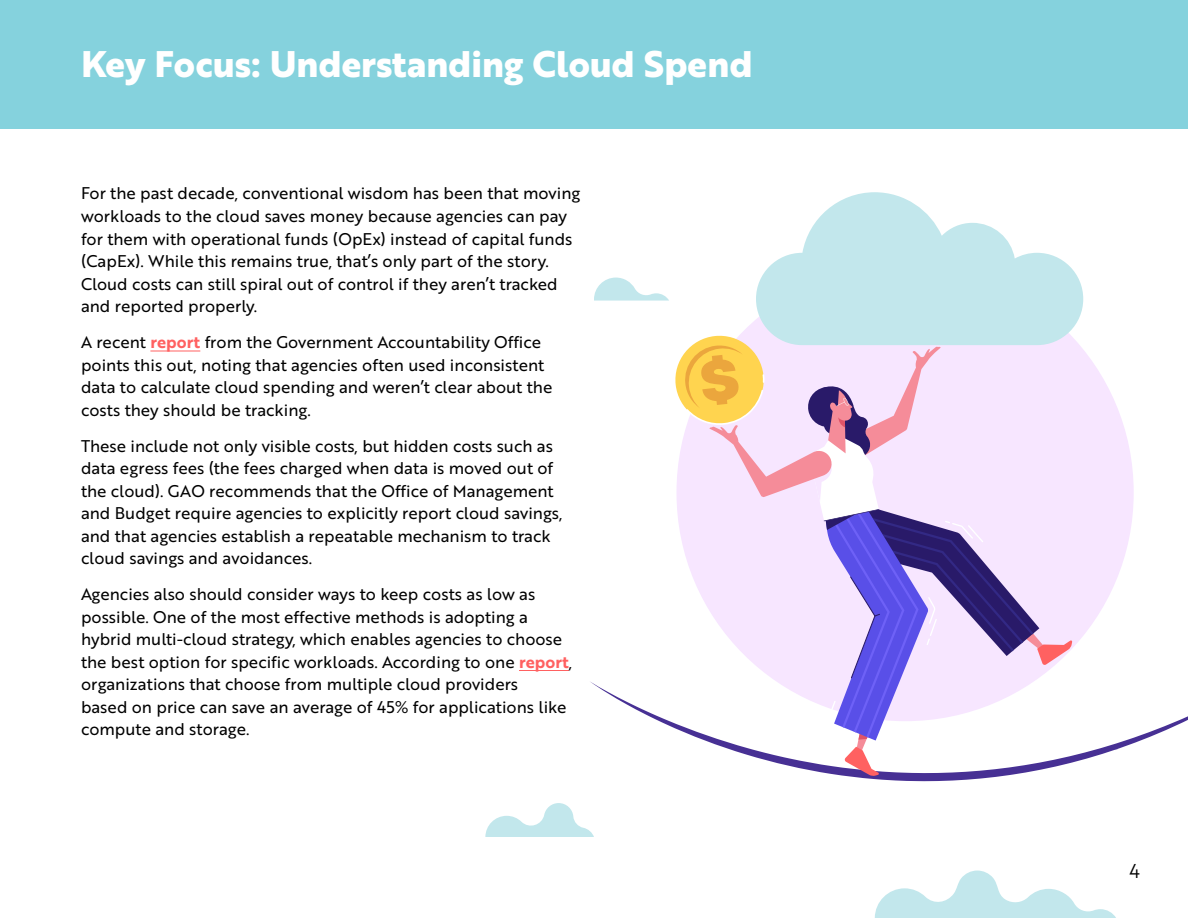
<style>
.page{position:relative;width:1188px;height:918px;background:#fff}
.page>*{position:absolute;margin:0;border:0;box-sizing:border-box;transform-origin:0 0}
.t1{font:700 36px "Brother 1816 Extra";color:#fff}
.t2{font:19.5px "Brother 1816 Book";color:#000}
.t3{font:16.5px/22.5px "Brother 1816 Regular";color:#000}
.s1{font-family:"Brother 1816 Bold";color:#ff6161}
</style>
<div class="page">
<hr style="left:150px;top:351px;width:50px;height:1px;background:#ff6161">
<hr style="left:519px;top:670px;width:50px;height:1px;background:#ff6161">
<div style="left:0;top:0;width:1188px;height:129px;background:#85d2dd"></div>
<svg style="left:485px;top:803px;width:109px;height:34px"></svg>
<svg style="left:875px;top:871px;width:241px;height:47px"></svg>
<div style="left:676px;top:264px;width:458px;height:457px;background:#f7e6ff;border-radius:50%"></div>
<svg style="left:590px;top:681px;width:598px;height:100px"></svg>
<svg style="left:594px;top:278px;width:75px;height:23px"></svg>
<svg style="left:673px;top:335px;width:399px;height:441px"></svg>
<svg style="left:756px;top:192px;width:327px;height:153px;fill:#c2e7ec"></svg>
<h1 class="t1" style="left:81px;top:36px;width:673px">Key Focus: Understanding Cloud Spend</h1>
<p class="t3" style="left:81px;top:182px;width:501px">For the past decade, conventional wisdom has been that moving workloads to the cloud saves money because agencies can pay for them with operational funds (OpEx) instead of capital funds (CapEx). While this remains true, that’s only part of the story.<br>Cloud costs can still spiral out of control if they aren’t tracked and reported properly.</p>
<p class="t3" style="left:81px;top:330px;width:473px">A recent <span class="s1">report</span> from the Government Accountability Office points this out, noting that agencies often used inconsistent data to calculate cloud spending and weren’t clear about the costs they should be tracking.</p>
<p class="t3" style="left:81px;top:434px;width:483px">These include not only visible costs, but hidden costs such as data egress fees (the fees charged when data is moved out of the cloud). GAO recommends that the Office of Management and Budget require agencies to explicitly report cloud savings, and that agencies establish a repeatable mechanism to track cloud savings and avoidances.</p>
<p class="t3" style="left:81px;top:582px;width:493px">Agencies also should consider ways to keep costs as low as possible. One of the most effective methods is adopting a hybrid multi-cloud strategy, which enables agencies to choose the best option for specific workloads. According to one <span class="s1">report</span>, organizations that choose from multiple cloud providers<br>based on price can save an average of 45% for applications like compute and storage.</p>
<p class="t2" style="left:1129px;top:857px;width:12px">4</p>
</div>
